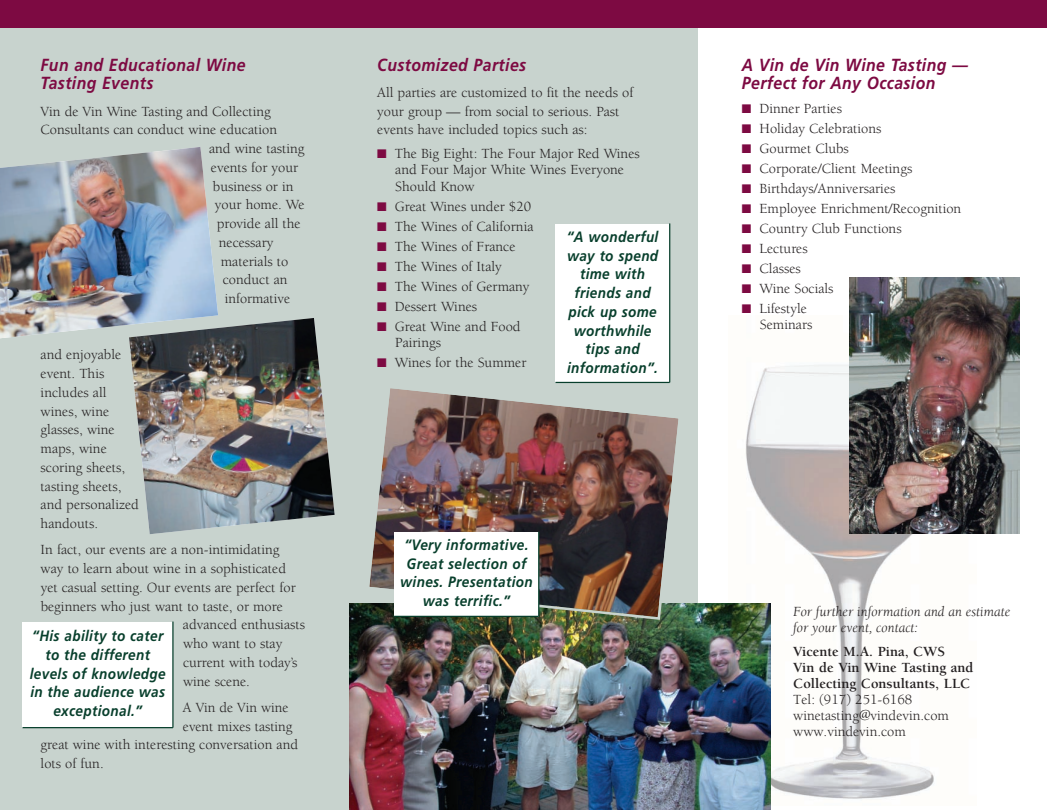
<style>
.page{position:relative;width:1047px;height:810px;background:#fff}
.page>*{position:absolute;margin:0;border:0;box-sizing:border-box;transform-origin:0 0}
.t1{font:italic 700 17.5px/18.8px "Frutiger";letter-spacing:.03em;color:#7d0a42;scale:.9 1}
.t2{font:italic 700 15px/18.8px "Frutiger";letter-spacing:.03em;color:#083f2c;text-align:center;scale:.9 1}
.t3{font:14.38px/18.8px "Berkeley";color:#231f20}
.t4{font:700 14.38px/16.2px "Berkeley";color:#231f20}
.t5{font:14.38px/16.2px "Berkeley Std";color:#231f20}
.t6{font:italic 14.38px/16.2px "Berkeley";color:#231f20}
.s1{color:#7d0a42}
</style>
<div class="page">
<img style="left:745px;top:364px;width:231px;height:442px">
<div style="left:0;top:28px;width:698px;height:782px;background:#c8d3ce"></div>
<div style="left:0;top:0;width:1046px;height:28px;background:#7d0a42"></div>
<img style="left:349px;top:603px;width:421px;height:207px">
<img style="left:365px;top:388px;width:317px;height:233px">
<img style="left:849px;top:278px;width:170px;height:255px">
<img style="left:129px;top:318px;width:205px;height:216px">
<img style="left:0;top:147px;width:218px;height:192px">
<div style="left:22px;top:622px;width:151px;height:105px;background:#fff"></div>
<hr style="left:172px;top:622px;width:1px;height:106px;background:#083f2c">
<hr style="left:22px;top:727px;width:151px;height:1px;background:#083f2c">
<div style="left:555px;top:224px;width:114px;height:159px;background:#fff"></div>
<hr style="left:669px;top:223px;width:1px;height:159px;background:#083f2c">
<hr style="left:555px;top:382px;width:114px;height:1px;background:#083f2c">
<div style="left:394px;top:532px;width:144px;height:84px;background:#fff"></div>
<hr style="left:538px;top:532px;width:1px;height:84px;background:#083f2c">
<hr style="left:394px;top:616px;width:144px;height:1px;background:#083f2c">
<p class="t1" style="left:41px;top:57px;width:229px">Fun and Educational Wine<br>Tasting Events</p>
<p class="t3" style="left:41px;top:103px;width:232px">Vin de Vin Wine Tasting and Collecting</p>
<p class="t3" style="left:41px;top:122px;width:238px">Consultants can conduct wine education</p>
<p class="t3" style="left:209px;top:140px;width:97px">and wine tasting</p>
<p class="t3" style="left:211px;top:159px;width:89px">events for your</p>
<p class="t3" style="left:213px;top:178px;width:82px">business or in</p>
<p class="t3" style="left:215px;top:197px;width:91px">your home. We</p>
<p class="t3" style="left:217px;top:215px;width:85px">provide all the</p>
<p class="t3" style="left:219px;top:234px;width:56px">necessary</p>
<p class="t3" style="left:221px;top:253px;width:69px">materials to</p>
<p class="t3" style="left:223px;top:272px;width:66px">conduct an</p>
<p class="t3" style="left:225px;top:290px;width:67px">informative</p>
<p class="t3" style="left:41px;top:347px;width:100px">and enjoyable event. This includes all wines, wine glasses, wine maps, wine scoring sheets, tasting sheets, and personalized handouts.</p>
<p class="t3" style="left:41px;top:542px;width:240px">In fact, our events are a non-intimidating</p>
<p class="t3" style="left:41px;top:560px;width:247px">way to learn about wine in a sophisticated</p>
<p class="t3" style="left:41px;top:579px;width:257px">yet casual setting. Our events are perfect for</p>
<p class="t3" style="left:41px;top:598px;width:244px">beginners who just want to taste, or more</p>
<p class="t3" style="left:183px;top:617px;width:124px">advanced enthusiasts</p>
<p class="t3" style="left:183px;top:635px;width:101px">who want to stay</p>
<p class="t3" style="left:183px;top:654px;width:116px">current with today’s</p>
<p class="t3" style="left:183px;top:673px;width:68px">wine scene.</p>
<p class="t3" style="left:183px;top:699px;width:107px">A Vin de Vin wine</p>
<p class="t3" style="left:183px;top:718px;width:111px">event mixes tasting</p>
<p class="t3" style="left:41px;top:737px;width:259px">great wine with interesting conversation and</p>
<p class="t3" style="left:41px;top:755px;width:65px">lots of fun.</p>
<p class="t2" style="left:30px;top:628px;width:152px">“His ability to cater to the different levels of knowledge in the audience was exceptional.”</p>
<p class="t1" style="left:377px;top:57px;width:167px">Customized Parties</p>
<p class="t3" style="left:377px;top:84px;width:257px">All parties are customized to fit the needs of your group — from social to serious. Past events have included topics such as:</p>
<p class="t3" style="left:395px;top:147px;width:246px;line-height:16.2px;text-indent:-18px"><span class="s1">■</span> The Big Eight: The Four Major Red Wines and Four Major White Wines Everyone<br>Should Know</p>
<p class="t3" style="left:377px;top:198px;width:156px"><span class="s1">■</span> Great Wines under $20</p>
<p class="t3" style="left:377px;top:218px;width:158px"><span class="s1">■</span> The Wines of California</p>
<p class="t3" style="left:377px;top:238px;width:140px"><span class="s1">■</span> The Wines of France</p>
<p class="t3" style="left:377px;top:258px;width:126px"><span class="s1">■</span> The Wines of Italy</p>
<p class="t3" style="left:377px;top:278px;width:154px"><span class="s1">■</span> The Wines of Germany</p>
<p class="t3" style="left:377px;top:298px;width:101px"><span class="s1">■</span> Dessert Wines</p>
<p class="t3" style="left:395px;top:319px;width:127px;line-height:16.2px;text-indent:-18px"><span class="s1">■</span> Great Wine and Food<br>Pairings</p>
<p class="t3" style="left:377px;top:354px;width:151px"><span class="s1">■</span> Wines for the Summer</p>
<p class="t2" style="left:566px;top:229px;width:103px">“A wonderful way to spend time with friends and pick up some worthwhile tips and information”.</p>
<p class="t2" style="left:400px;top:537px;width:149px">“Very informative.<br>Great selection of wines. Presentation was terrific.”</p>
<p class="t1" style="left:741px;top:57px;width:252px">A Vin de Vin Wine Tasting —<br>Perfect for Any Occasion</p>
<p class="t3" style="left:741px;top:100px;width:102px"><span class="s1">■</span> Dinner Parties</p>
<p class="t3" style="left:741px;top:120px;width:141px"><span class="s1">■</span> Holiday Celebrations</p>
<p class="t3" style="left:741px;top:140px;width:108px"><span class="s1">■</span> Gourmet Clubs</p>
<p class="t3" style="left:741px;top:160px;width:172px"><span class="s1">■</span> Corporate/Client Meetings</p>
<p class="t3" style="left:741px;top:180px;width:155px"><span class="s1">■</span> Birthdays/Anniversaries</p>
<p class="t3" style="left:741px;top:200px;width:221px"><span class="s1">■</span> Employee Enrichment/Recognition</p>
<p class="t3" style="left:741px;top:220px;width:161px"><span class="s1">■</span> Country Club Functions</p>
<p class="t3" style="left:741px;top:240px;width:67px"><span class="s1">■</span> Lectures</p>
<p class="t3" style="left:741px;top:260px;width:60px"><span class="s1">■</span> Classes</p>
<p class="t3" style="left:741px;top:280px;width:93px"><span class="s1">■</span> Wine Socials</p>
<p class="t3" style="left:759px;top:302px;width:54px;line-height:16.2px;text-indent:-18px"><span class="s1">■</span> Lifestyle<br>Seminars</p>
<p class="t6" style="left:793px;top:604px;width:218px">For further information and an estimate for your event, contact:</p>
<p class="t4" style="left:793px;top:644px;width:182px">Vicente M.A. Pina, CWS<br>Vin de Vin Wine Tasting and<br>Collecting Consultants, LLC</p>
<p class="t5" style="left:793px;top:691px;width:157px">Tel: (917) 251-6168 winetasting@vindevin.com www.vindevin.com</p>
</div>
